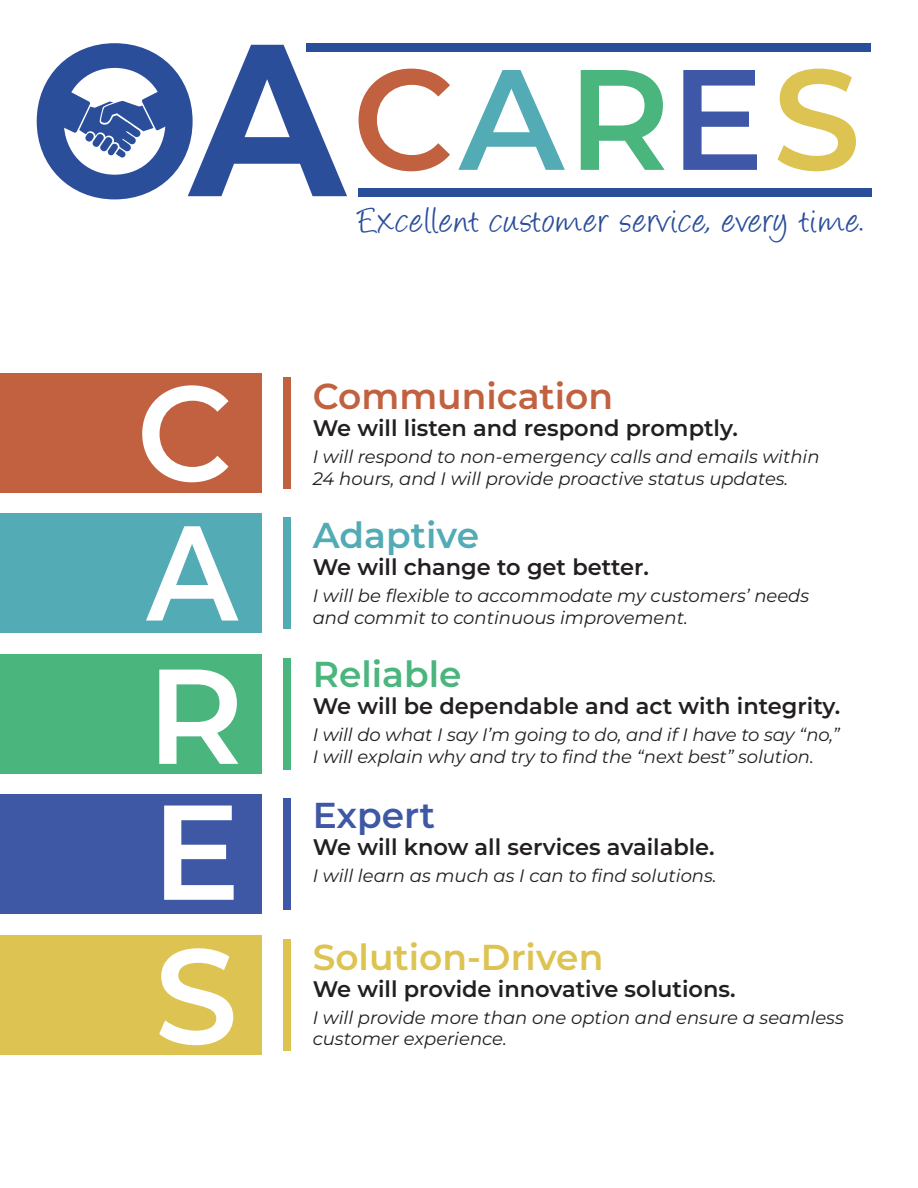
<style>
.page{position:relative;width:918px;height:1188px;background:#fff}
.page>*{position:absolute;margin:0;border:0;box-sizing:border-box;transform-origin:0 0}
.t1{font:42px "Angelina";letter-spacing:.035em;color:#2b4e9b}
.t2{font:600 36px "Montserrat";color:#ddc351}
.t3{font:600 36px "Montserrat";color:#c16140}
.t4{font:600 36px "Montserrat";color:#53abb5}
.t5{font:600 36px "Montserrat";color:#4ab57d}
.t6{font:600 36px "Montserrat";color:#3f58a6}
.t7{font:600 22.5px "Montserrat";color:#231f20}
.t8{font:italic 18px/21.6px "Montserrat";color:#231f20}
</style>
<div class="page">
<svg style="left:359px;top:69px;width:91px;height:102px"></svg>
<svg style="left:458px;top:70px;width:107px;height:100px"></svg>
<svg style="left:581px;top:70px;width:84px;height:100px"></svg>
<svg style="left:683px;top:70px;width:74px;height:100px"></svg>
<svg style="left:778px;top:69px;width:78px;height:102px"></svg>
<div style="left:358px;top:188px;width:513px;height:9px;background:#2b4e9b"></div>
<div style="left:306px;top:43px;width:565px;height:8px;background:#2b4e9b"></div>
<svg style="left:37px;top:43px;width:310px;height:156px"></svg>
<div style="left:0;top:373px;width:261px;height:120px;background:#c16140"></div>
<svg style="left:142px;top:385px;width:87px;height:97px"></svg>
<div style="left:0;top:514px;width:261px;height:119px;background:#53abb5"></div>
<svg style="left:146px;top:526px;width:92px;height:95px"></svg>
<div style="left:0;top:654px;width:261px;height:120px;background:#4ab57d"></div>
<svg style="left:159px;top:670px;width:79px;height:94px"></svg>
<div style="left:0;top:794px;width:261px;height:120px;background:#3f58a6"></div>
<svg style="left:164px;top:806px;width:70px;height:94px"></svg>
<div style="left:0;top:935px;width:261px;height:119px;background:#ddc351"></div>
<svg style="left:159px;top:948px;width:74px;height:97px"></svg>
<div style="left:284px;top:377px;width:7px;height:112px;background:#c16140"></div>
<div style="left:284px;top:518px;width:7px;height:111px;background:#53abb5"></div>
<div style="left:284px;top:658px;width:7px;height:111px;background:#4ab57d"></div>
<div style="left:284px;top:799px;width:7px;height:111px;background:#3e57a6"></div>
<div style="left:284px;top:939px;width:7px;height:111px;background:#ddc351"></div>
<p class="t1" style="left:359px;top:202px;width:506px">Excellent customer service, every time.</p>
<p class="t3" style="left:313px;top:373px;width:302px">Communication</p>
<p class="t7" style="left:313px;top:413px;width:427px">We will listen and respond promptly.</p>
<p class="t8" style="left:313px;top:446px;width:508px">I will respond to non-emergency calls and emails within<br>24 hours, and I will provide proactive status updates.</p>
<p class="t4" style="left:313px;top:512px;width:168px">Adaptive</p>
<p class="t7" style="left:313px;top:552px;width:338px">We will change to get better.</p>
<p class="t8" style="left:313px;top:584px;width:498px">I will be flexible to accommodate my customers’ needs and commit to continuous improvement.</p>
<p class="t5" style="left:313px;top:651px;width:150px">Reliable</p>
<p class="t7" style="left:313px;top:691px;width:529px">We will be dependable and act with integrity.</p>
<p class="t8" style="left:313px;top:724px;width:529px">I will do what I say I’m going to do, and if I have to say “no,”<br>I will explain why and try to find the “next best” solution.</p>
<p class="t6" style="left:313px;top:791px;width:124px">Expert</p>
<p class="t7" style="left:313px;top:832px;width:404px">We will know all services available.</p>
<p class="t8" style="left:313px;top:864px;width:405px">I will learn as much as I can to find solutions.</p>
<p class="t2" style="left:313px;top:933px;width:292px">Solution-Driven</p>
<p class="t7" style="left:313px;top:974px;width:424px">We will provide innovative solutions.</p>
<p class="t8" style="left:313px;top:1006px;width:533px;line-height:21px">I will provide more than one option and ensure a seamless customer experience.</p>
</div>
